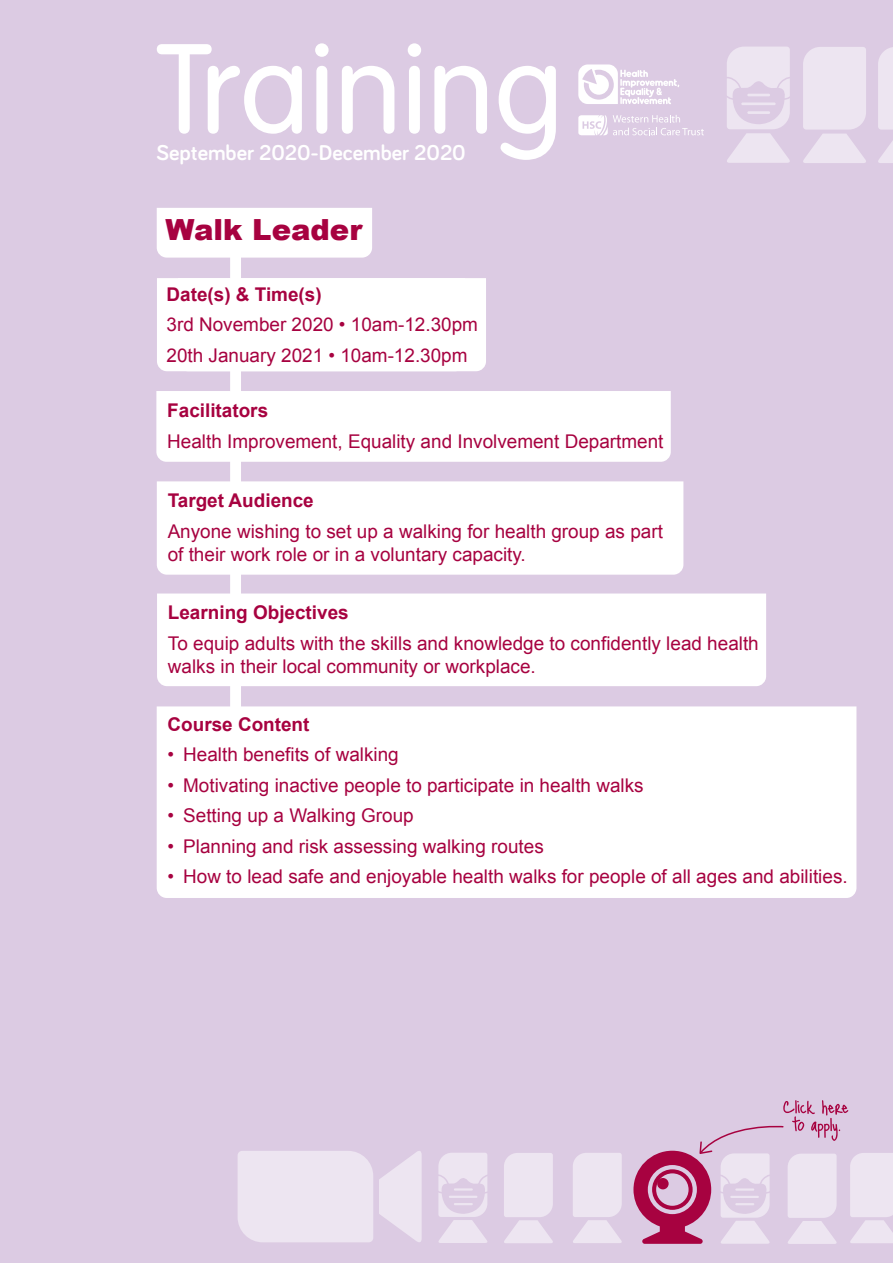
<style>
.page{position:relative;width:893px;height:1263px;background:#dccbe3}
.page>*{position:absolute;margin:0;border:0;box-sizing:border-box;transform-origin:0 0}
.t1{font:300 124.8px "VAG Rounded";color:#fff}
.t2{font:900 29.1px "Arial";color:#a70240}
.t3{font:700 22.05px "Bariol";color:#fff}
.t4{font:18.9px/22.6px "Arial";color:#a70240}
.t5{font:700 18.9px "Arial";color:#a70240}
</style>
<div class="page">
<svg style="left:578px;top:64px;width:101px;height:40px"></svg>
<svg style="left:578px;top:115px;width:126px;height:20px"></svg>
<svg style="left:504px;top:1153px;width:49px;height:90px;background:#eae1ef"></svg>
<svg style="left:573px;top:1153px;width:49px;height:90px;background:#eae1ef"></svg>
<div style="left:238px;top:1151px;width:135px;height:91px;background:#ede5f1"></div>
<svg style="left:379px;top:1151px;width:43px;height:91px"></svg>
<svg style="left:727px;top:47px;width:139px;height:116px"></svg>
<svg style="left:438px;top:1153px;width:49px;height:90px"></svg>
<div style="left:230px;top:253px;width:11px;height:548px;background:#fff"></div>
<div style="left:156px;top:391px;width:515px;height:71px;background:#fff"></div>
<div style="left:157px;top:208px;width:215px;height:50px;background:#fff"></div>
<div style="left:157px;top:278px;width:329px;height:93px;background:#fff"></div>
<div style="left:157px;top:481px;width:526px;height:94px;background:#fff"></div>
<div style="left:157px;top:706px;width:699px;height:192px;background:#fff"></div>
<div style="left:157px;top:593px;width:609px;height:93px;background:#fff"></div>
<svg style="left:878px;top:47px;width:15px;height:116px"></svg>
<svg style="left:633px;top:1100px;width:260px;height:144px"></svg>
<h1 class="t1" style="left:157px;top:18px;width:409px">Training</h1>
<p class="t3" style="left:157px;top:137px;width:311px">September 2020-December 2020</p>
<h2 class="t2" style="left:165px;top:209px;width:198px">Walk Leader</h2>
<p class="t5" style="left:167px;top:281px;width:157px">Date(s) &amp; Time(s)</p>
<p class="t4" style="left:167px;top:309px;width:313px;line-height:30.6px">3rd November 2020 • 10am-12.30pm<br>20th January 2021 • 10am-12.30pm</p>
<p class="t5" style="left:167px;top:398px;width:102px">Facilitators</p>
<p class="t4" style="left:167px;top:430px;width:498px">Health Improvement, Equality and Involvement Department</p>
<p class="t5" style="left:168px;top:488px;width:148px">Target Audience</p>
<p class="t4" style="left:168px;top:520px;width:497px">Anyone wishing to set up a walking for health group as part of their work role or in a voluntary capacity.</p>
<p class="t5" style="left:168px;top:600px;width:182px">Learning Objectives</p>
<p class="t4" style="left:168px;top:632px;width:592px">To equip adults with the skills and knowledge to confidently lead health walks in their local community or workplace.</p>
<p class="t5" style="left:168px;top:711px;width:143px">Course Content</p>
<p class="t4" style="left:168px;top:743px;width:233px">• Health benefits of walking</p>
<p class="t4" style="left:168px;top:774px;width:478px">• Motivating inactive people to participate in health walks</p>
<p class="t4" style="left:168px;top:804px;width:248px">• Setting up a Walking Group</p>
<p class="t4" style="left:168px;top:835px;width:378px">• Planning and risk assessing walking routes</p>
<p class="t4" style="left:168px;top:865px;width:682px">• How to lead safe and enjoyable health walks for people of all ages and abilities.</p>
</div>
